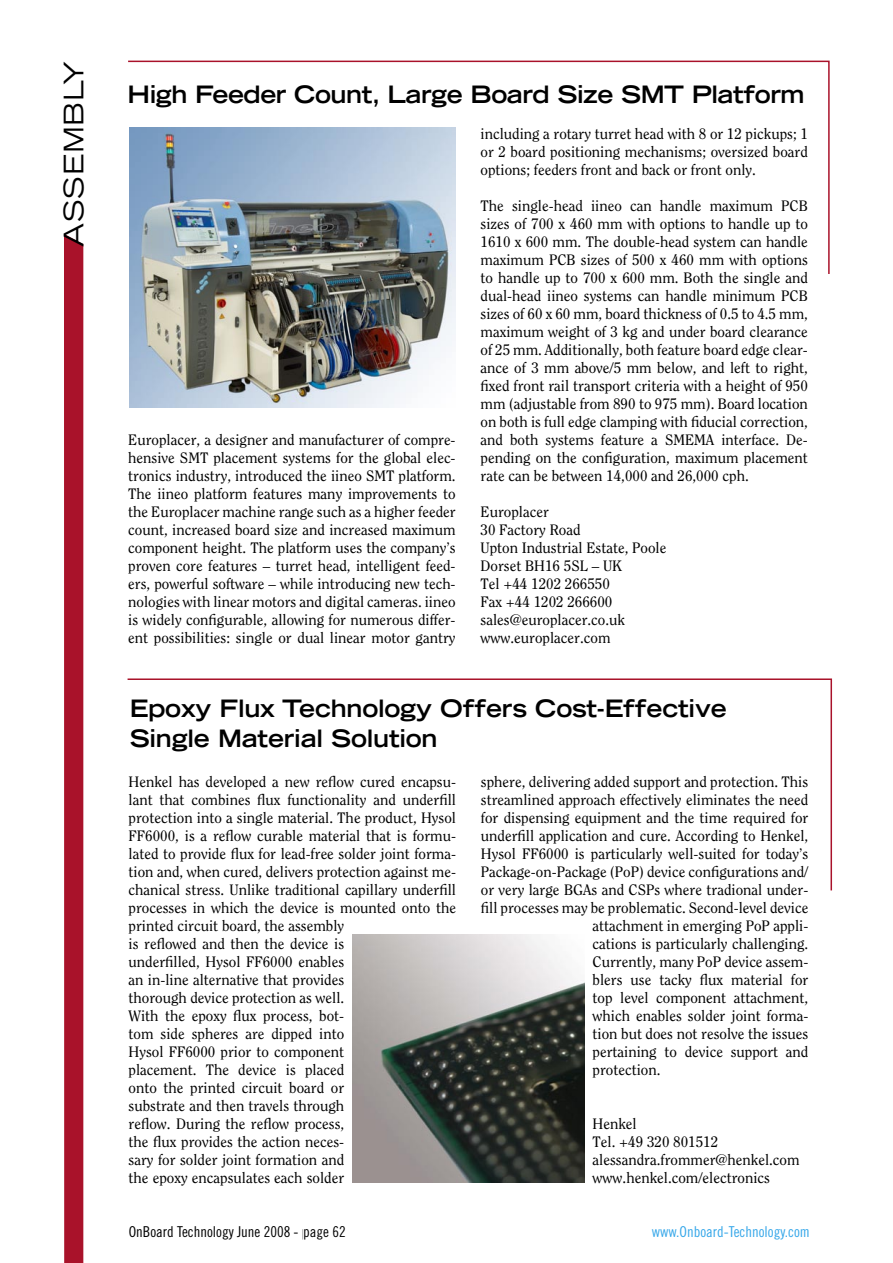
<style>
.page{position:relative;width:893px;height:1263px;background:#fff}
.page>*{position:absolute;margin:0;border:0;box-sizing:border-box;transform-origin:0 0}
.t1{font:expanded 27px "Trade Gothic LH";letter-spacing:.03em;color:#000}
.t2{font:700 expanded 24px "Trade Gothic LH";letter-spacing:-.01em;color:#000}
.t3{font:15px/18px "Clearface";color:#000;text-align:justify}
.t4{font:15px "Trade Gothic Cond Eighteen";color:#000}
.t5{font:15px "Trade Gothic Cond Eighteen";color:#36a7e9}
</style>
<div class="page">
<svg style="left:128px;top:60px;width:702px;height:215px"></svg>
<div style="left:64px;top:234px;width:19px;height:1029px;background:#a9122a"></div>
<img style="left:130px;top:128px;width:326px;height:280px">
<svg style="left:127px;top:678px;width:706px;height:213px"></svg>
<img style="left:353px;top:935px;width:231px;height:248px">
<h1 class="t1" style="left:56px;top:247px;width:187px;rotate:-90deg">ASSEMBLY</h1>
<p class="t2" style="left:128px;top:79px;width:678px">High Feeder Count, Large Board Size SMT Platform</p>
<p class="t3" style="left:128px;top:431px;width:329px">Europlacer, a designer and manufacturer of compre&shy;hensive SMT placement systems for the global elec&shy;tronics industry, introduced the iineo SMT platform.<br>The iineo platform features many improvements to the Europlacer machine range such as a higher feeder count, increased board size and increased maximum component height. The platform uses the company’s proven core features – turret head, intelligent feed&shy;ers, powerful software – while introducing new tech&shy;nologies with linear motors and digital cameras. iineo is widely configurable, allowing for numerous differ&shy;ent possibilities: single or dual linear motor gantry</p>
<p class="t3" style="left:480px;top:125px;width:329px">including a rotary turret head with 8 or 12 pickups; 1 or 2 board positioning mechanisms; oversized board options; feeders front and back or front only.</p>
<p class="t3" style="left:480px;top:197px;width:329px">The single-head iineo can handle maximum PCB sizes of 700 x 460 mm with options to handle up to 1610 x 600 mm. The double-head system can handle maximum PCB sizes of 500 x 460 mm with options to handle up to 700 x 600 mm. Both the single and dual-head iineo systems can handle minimum PCB sizes of 60 x 60 mm, board thickness of 0.5 to 4.5 mm, maximum weight of 3 kg and under board clearance of 25 mm. Additionally, both feature board edge clear&shy;ance of 3 mm above/5 mm below, and left to right, fixed front rail transport criteria with a height of 950 mm (adjustable from 890 to 975 mm). Board location on both is full edge clamping with fiducial correction, and both systems feature a SMEMA interface. De&shy;pending on the configuration, maximum placement rate can be between 14,000 and 26,000 cph.</p>
<p class="t3" style="left:480px;top:503px;width:70px">Europlacer</p>
<p class="t3" style="left:480px;top:521px;width:101px">30 Factory Road</p>
<p class="t3" style="left:480px;top:539px;width:187px">Upton Industrial Estate, Poole</p>
<p class="t3" style="left:480px;top:557px;width:143px">Dorset BH16 5SL – UK</p>
<p class="t3" style="left:480px;top:575px;width:131px">Tel +44 1202 266550</p>
<p class="t3" style="left:480px;top:593px;width:133px">Fax +44 1202 266600</p>
<p class="t3" style="left:480px;top:611px;width:146px">sales@europlacer.co.uk</p>
<p class="t3" style="left:480px;top:629px;width:131px">www.europlacer.com</p>
<p class="t2" style="left:130px;top:692px;width:598px">Epoxy Flux Technology Offers Cost-Effective</p>
<p class="t2" style="left:130px;top:722px;width:309px">Single Material Solution</p>
<p class="t3" style="left:129px;top:773px;width:329px;text-align:left">Henkel has developed a new reflow cured encapsu&shy;lant that combines flux functionality and underfill protection into a single material. The product, Hysol FF6000, is a reflow curable material that is formu&shy;lated to provide flux for lead-free solder joint forma&shy;tion and, when cured, delivers protection against me&shy;chanical stress. Unlike traditional capillary underfill processes in which the device is mounted onto the printed circuit board, the assembly<br>is reflowed and then the device is<br>underfilled, Hysol FF6000 enables<br>an in-line alternative that provides<br>thorough device protection as well.<br>With the epoxy flux process, bot-<br>tom side spheres are dipped into<br>Hysol FF6000 prior to component<br>placement. The device is placed<br>onto the printed circuit board or<br>substrate and then travels through<br>reflow. During the reflow process,<br>the flux provides the action neces-<br>sary for solder joint formation and<br>the epoxy encapsulates each solder</p>
<p class="t3" style="left:481px;top:773px;width:329px">sphere, delivering added support and protection. This</p>
<p class="t3" style="left:481px;top:791px;width:329px">streamlined approach effectively eliminates the need</p>
<p class="t3" style="left:481px;top:809px;width:329px">for dispensing equipment and the time required for</p>
<p class="t3" style="left:481px;top:827px;width:329px">underfill application and cure. According to Henkel,</p>
<p class="t3" style="left:481px;top:845px;width:329px">Hysol FF6000 is particularly well-suited for today’s</p>
<p class="t3" style="left:481px;top:863px;width:329px">Package-on-Package (PoP) device configurations and/</p>
<p class="t3" style="left:481px;top:881px;width:329px">or very large BGAs and CSPs where tradional under-</p>
<p class="t3" style="left:481px;top:899px;width:329px">fill processes may be problematic. Second-level device</p>
<p class="t3" style="left:593px;top:917px;width:217px">attachment in emerging PoP appli-</p>
<p class="t3" style="left:593px;top:935px;width:217px">cations is particularly challenging.</p>
<p class="t3" style="left:593px;top:953px;width:217px">Currently, many PoP device assem-</p>
<p class="t3" style="left:593px;top:971px;width:217px">blers use tacky flux material for</p>
<p class="t3" style="left:593px;top:989px;width:217px">top level component attachment,</p>
<p class="t3" style="left:593px;top:1007px;width:217px">which enables solder joint forma-</p>
<p class="t3" style="left:593px;top:1025px;width:217px">tion but does not resolve the issues</p>
<p class="t3" style="left:593px;top:1043px;width:217px">pertaining to device support and</p>
<p class="t3" style="left:593px;top:1061px;width:69px">protection.</p>
<p class="t3" style="left:593px;top:1115px;width:46px">Henkel</p>
<p class="t3" style="left:593px;top:1133px;width:127px">Tel. +49 320 801512</p>
<p class="t3" style="left:593px;top:1151px;width:208px">alessandra.frommer@henkel.com</p>
<p class="t3" style="left:593px;top:1169px;width:179px">www.henkel.com/electronics</p>
<p class="t4" style="left:129px;top:1223px;width:218px">OnBoard Technology June 2008 - page 62</p>
<p class="t4" style="left:331px;top:1223px;width:8px">A</p>
<p class="t5" style="left:652px;top:1223px;width:160px">www.Onboard-Technology.com</p>
</div>
